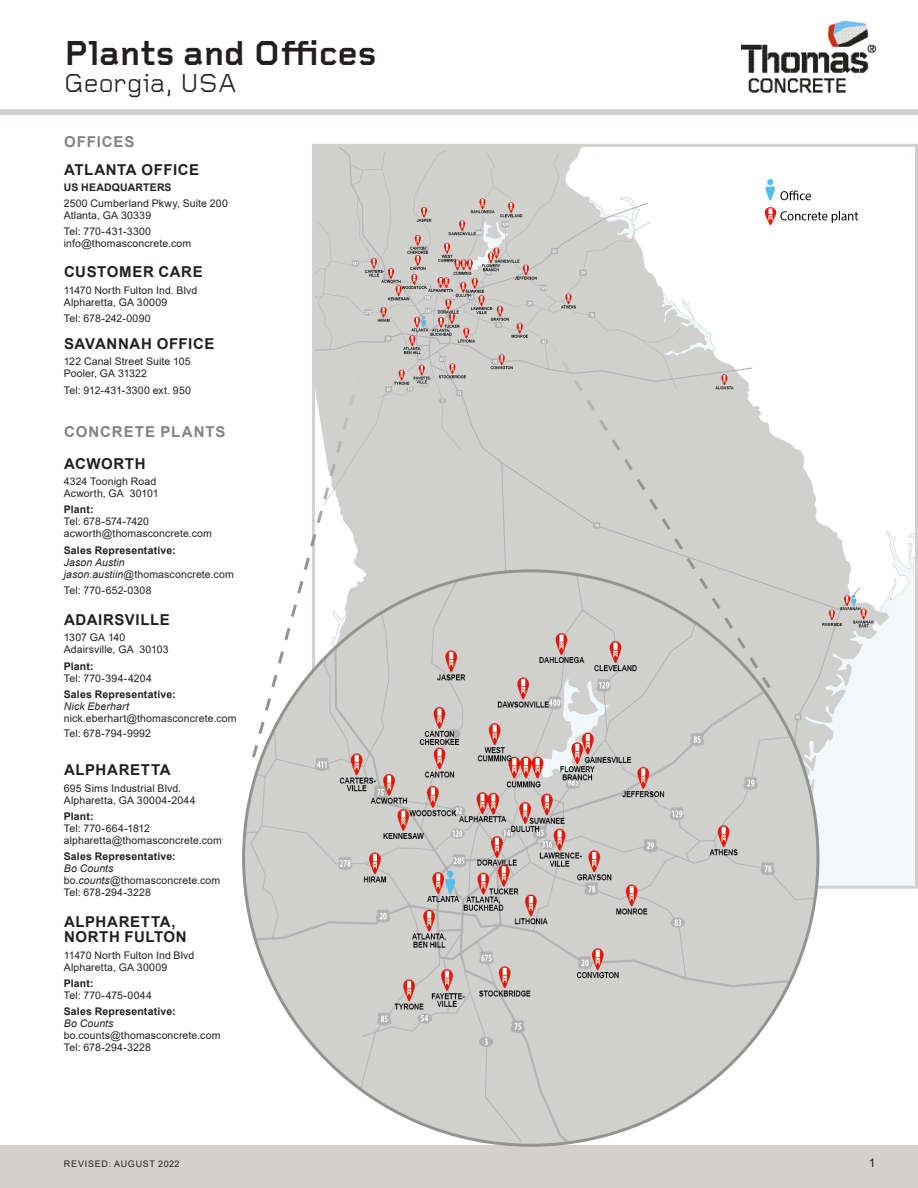
<style>
.page{position:relative;width:918px;height:1188px;background:#fff}
.page>*{position:absolute;margin:0;border:0;box-sizing:border-box;transform-origin:0 0}
.t1{font:700 36px "Foundry Gridnik OT2";letter-spacing:-.005em;color:#231f20}
.t2{font:27px "Foundry Gridnik OT2";letter-spacing:-.005em;color:#231f20}
.TCG_adressblad_ort{font:700 15px "Arial";letter-spacing:.04em;color:#231f20}
.TCG_adressblad_adres{font:700 15px "Arial";letter-spacing:.04em;color:#231f20}
.TCG_adressblad_heado{font:700 15px "Arial";letter-spacing:.065em;color:#808285}
.t3{font:12px "Arial";color:#231f20}
.TCG_adressblad_adres-2{font:10.5px/12px "Arial";letter-spacing:.01em;color:#231f20}
.TCG_adressblad_adres-3{font:italic 10.5px/12px "Arial";letter-spacing:.015em;color:#231f20}
.TCG_adressblad_adres-4{font:700 10.5px "Arial";letter-spacing:.015em;color:#231f20}
.TCG_adressblad_heado-2{font:9px "Arial";letter-spacing:.08em;color:#231f20}
.s1{font-weight:700}
.s2{font-weight:700;font-style:normal}
.s3{font-style:normal}
.s4{font-style:italic}
</style>
<div class="page">
<div style="left:0;top:1145px;width:918px;height:43px;background:#d3d0ce"></div>
<div style="left:0;top:109px;width:918px;height:6px;background:#d3d0ce"></div>
<img style="left:741px;top:22px;width:134px;height:71px">
<img style="left:316px;top:148px;width:598px;height:737px">
<img style="left:244px;top:571px;width:574px;height:574px;border-radius:287px">
<svg style="left:547px;top:339px;width:225px;height:351px;background:#cfcfce"></svg>
<svg style="left:252px;top:368px;width:111px;height:391px"></svg>
<p class="t1" style="left:64px;top:29px;width:314px">Plants and Offices</p>
<p class="t2" style="left:64px;top:65px;width:174px">Georgia, USA</p>
<p class="TCG_adressblad_heado" style="left:64px;top:131px;width:72px">OFFICES</p>
<p class="TCG_adressblad_ort" style="left:64px;top:159px;width:137px">ATLANTA OFFICE</p>
<p class="TCG_adressblad_adres-4" style="left:64px;top:180px;width:109px">US HEADQUARTERS</p>
<p class="TCG_adressblad_adres-2" style="left:64px;top:197px;width:166px">2500 Cumberland Pkwy, Suite 200<br>Atlanta, GA 30339</p>
<p class="TCG_adressblad_adres-2" style="left:64px;top:226px;width:129px">Tel: 770-431-3300 info@thomasconcrete.com</p>
<p class="TCG_adressblad_ort" style="left:64px;top:262px;width:140px">CUSTOMER CARE</p>
<p class="TCG_adressblad_adres-2" style="left:64px;top:284px;width:135px">11470 North Fulton Ind. Blvd<br>Alpharetta, GA 30009</p>
<p class="TCG_adressblad_adres-2" style="left:64px;top:312px;width:89px">Tel: 678-242-0090</p>
<p class="TCG_adressblad_ort" style="left:64px;top:333px;width:152px">SAVANNAH OFFICE</p>
<p class="TCG_adressblad_adres-2" style="left:64px;top:355px;width:128px">122 Canal Street Suite 105<br>Pooler, GA 31322</p>
<p class="TCG_adressblad_adres-2" style="left:64px;top:384px;width:129px">Tel: 912-431-3300 ext. 950</p>
<p class="TCG_adressblad_heado" style="left:64px;top:421px;width:163px">CONCRETE PLANTS</p>
<p class="TCG_adressblad_adres" style="left:64px;top:453px;width:83px">ACWORTH</p>
<p class="TCG_adressblad_adres-2" style="left:64px;top:475px;width:96px">4324 Toonigh Road<br>Acworth, GA 30101</p>
<p class="TCG_adressblad_adres-2" style="left:64px;top:504px;width:150px"><span class="s1">Plant:<br></span>Tel: 678-574-7420 acworth@thomasconcrete.com</p>
<p class="TCG_adressblad_adres-3" style="left:64px;top:544px;width:172px"><span class="s2">Sales Representative:<br></span>Jason Austin jason.austiin<span class="s3">@thomasconcrete.com</span></p>
<p class="TCG_adressblad_adres-2" style="left:64px;top:584px;width:89px">Tel: 770-652-0308</p>
<p class="TCG_adressblad_adres" style="left:64px;top:609px;width:107px">ADAIRSVILLE</p>
<p class="TCG_adressblad_adres-2" style="left:64px;top:632px;width:106px">1307 GA 140<br>Adairsville, GA 30103</p>
<p class="TCG_adressblad_adres-2" style="left:64px;top:660px;width:90px"><span class="s1">Plant:<br></span>Tel: 770-394-4204</p>
<p class="TCG_adressblad_adres-2" style="left:64px;top:688px;width:174px"><span class="s1">Sales Representative:<br></span><span class="s4">Nick Eberhart </span>nick.eberhart@thomasconcrete.com</p>
<p class="TCG_adressblad_adres-2" style="left:64px;top:727px;width:89px">Tel: 678-794-9992</p>
<p class="TCG_adressblad_adres" style="left:64px;top:759px;width:108px">ALPHARETTA</p>
<p class="TCG_adressblad_adres-2" style="left:64px;top:782px;width:133px">695 Sims Industrial Blvd.<br>Alpharetta, GA 30004-2044</p>
<p class="TCG_adressblad_adres-2" style="left:64px;top:810px;width:160px"><span class="s1">Plant:<br></span>Tel: 770-664-1812 alpharetta@thomasconcrete.com</p>
<p class="TCG_adressblad_adres-2" style="left:64px;top:850px;width:158px"><span class="s1">Sales Representative:<br></span><span class="s4">Bo Counts </span>bo.<span class="s4">counts</span>@thomasconcrete.com<br>Tel: 678-294-3228</p>
<p class="TCG_adressblad_ort" style="left:64px;top:911px;width:113px">ALPHARETTA,</p>
<p class="TCG_adressblad_ort" style="left:64px;top:926px;width:124px">NORTH FULTON</p>
<p class="TCG_adressblad_adres-2" style="left:64px;top:949px;width:132px">11470 North Fulton Ind Blvd<br>Alpharetta, GA 30009</p>
<p class="TCG_adressblad_adres-2" style="left:64px;top:977px;width:90px"><span class="s1">Plant:<br></span>Tel: 770-475-0044</p>
<p class="TCG_adressblad_adres-2" style="left:64px;top:1005px;width:158px"><span class="s1">Sales Representative:<br></span><span class="s4">Bo Counts </span>bo.counts@thomasconcrete.com<br>Tel: 678-294-3228</p>
<p class="TCG_adressblad_heado-2" style="left:64px;top:1157px;width:117px">REVISED: AUGUST 2022</p>
<p class="t3" style="left:869px;top:1154px;width:8px">1</p>
</div>
